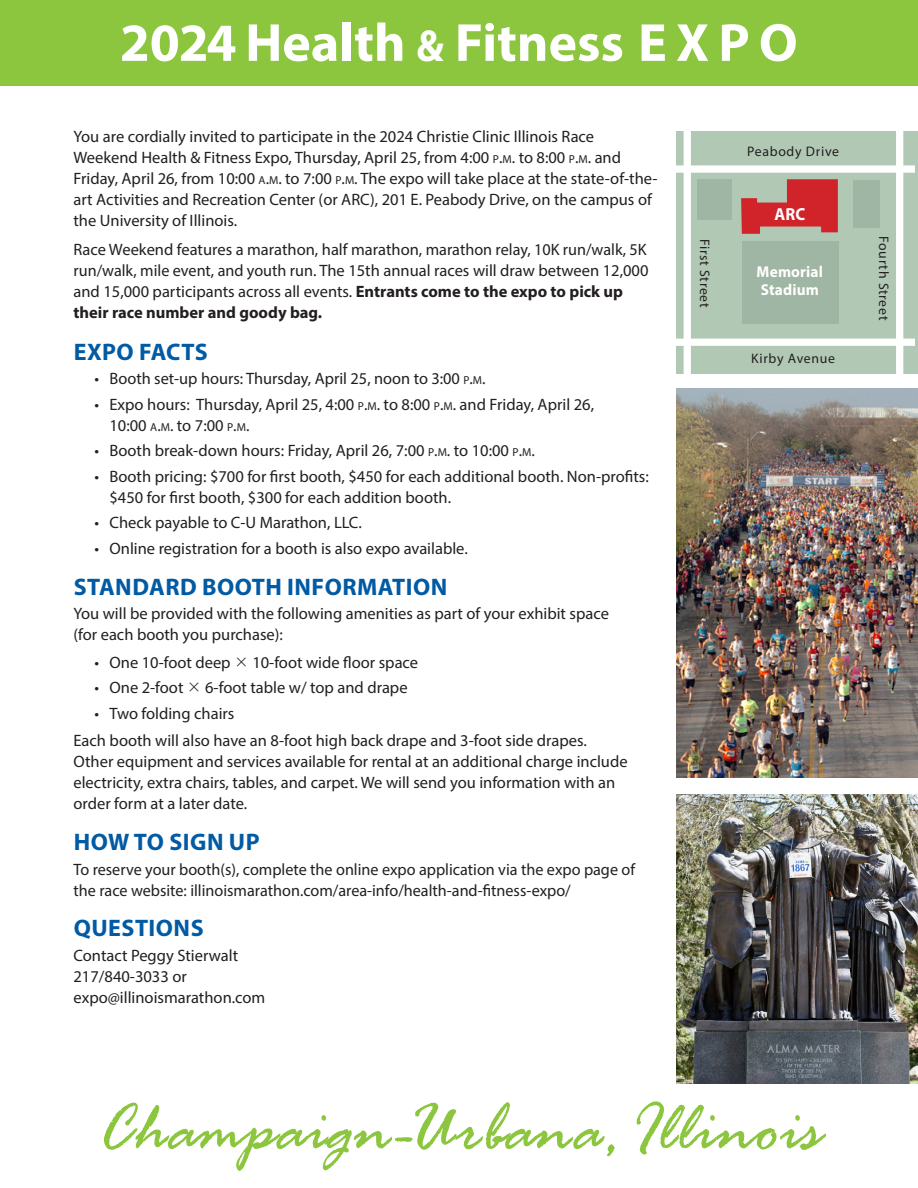
<style>
.page{position:relative;width:918px;height:1188px;background:#fff}
.page>*{position:absolute;margin:0;border:0;box-sizing:border-box;transform-origin:0 0}
.t1{font:72px "Rage D";color:#8bc63e}
.t2{font:700 54px "Myriad Pro";color:#fff}
.Hd1{font:700 24px "Myriad Pro";letter-spacing:.02em;color:#015aa4}
.t3{font:700 17.4px "Myriad Pro";color:#fff;scale:.95 1}
.tx{font:16.5px/21px "Myriad Pro";color:#231f20}
.bl{font:16.5px/21px "Myriad Pro";color:#231f20}
.t4{font:700 15.75px/18px "Myriad Pro";letter-spacing:.01em;color:#fff}
.bl-2{font:13.8px "Myriad Pro";letter-spacing:.05em;color:#231f20}
.s1{font-size:45px}
.s2{font-size:11.55px}
.s3{font-style:inherit}
.s4{font-weight:700}
</style>
<div class="page">
<img style="left:677px;top:795px;width:241px;height:289px">
<div style="left:0;top:0;width:918px;height:86px;background:#8bc63e"></div>
<div style="left:677px;top:131px;width:241px;height:243px;background:#b1c9b4"></div>
<div style="left:684px;top:131px;width:7px;height:247px;background:#fff"></div>
<div style="left:896px;top:127px;width:7px;height:251px;background:#fff"></div>
<div style="left:672px;top:165px;width:243px;height:8px;background:#fff"></div>
<div style="left:672px;top:339px;width:243px;height:7px;background:#fff"></div>
<svg style="left:741px;top:179px;width:97px;height:55px"></svg>
<div style="left:743px;top:241px;width:96px;height:83px;background:#a0b6a4"></div>
<div style="left:854px;top:181px;width:26px;height:47px;background:#a0b6a4"></div>
<div style="left:697px;top:179px;width:35px;height:40px;background:#a0b6a4"></div>
<img style="left:677px;top:389px;width:241px;height:388px">
<p class="t2" style="left:120px;top:7px;width:679px">2024 Health <span class="s1">&amp;</span> Fitness E X P O</p>
<p class="tx" style="left:74px;top:126px;width:586px">You are cordially invited to participate in the 2024 Christie Clinic Illinois Race Weekend Health &amp; Fitness Expo, Thursday, April 25, from 4:00 <span class="s2">P</span><span class="s3">.</span><span class="s2">M</span><span class="s3">.</span> to 8:00 <span class="s2">P</span><span class="s3">.</span><span class="s2">M</span><span class="s3">.</span> and Friday, April 26, from 10:00 <span class="s2">A</span><span class="s3">.</span><span class="s2">M</span><span class="s3">.</span> to 7:00 <span class="s2">P</span><span class="s3">.</span><span class="s2">M</span>. The expo will take place at the state-of-the&shy;art Activities and Recreation Center (or ARC), 201 E. Peabody Drive, on the campus of the University of Illinois.</p>
<p class="tx" style="left:74px;top:239px;width:577px">Race Weekend features a marathon, half marathon, marathon relay, 10K run/walk, 5K run/walk, mile event, and youth run. The 15th annual races will draw between 12,000 and 15,000 participants across all events. <span class="s4">Entrants come to the expo to pick up their race number and goody bag.</span></p>
<p class="Hd1" style="left:74px;top:336px;width:136px">EXPO FACTS</p>
<p class="bl" style="left:95px;top:368px;width:392px">• Booth set-up hours: Thursday, April 25, noon to 3:00 <span class="s2">P</span><span class="s3">.</span><span class="s2">M</span><span class="s3">.</span></p>
<p class="bl" style="left:110px;top:394px;width:486px;text-indent:-15px">• Expo hours: Thursday, April 25, 4:00 <span class="s2">P</span><span class="s3">.</span><span class="s2">M</span><span class="s3">.</span> to 8:00 <span class="s2">P</span><span class="s3">.</span><span class="s2">M</span><span class="s3">.</span> and Friday, April 26,<br>10:00 <span class="s2">A</span><span class="s3">.</span><span class="s2">M</span><span class="s3">.</span> to 7:00 <span class="s2">P</span><span class="s3">.</span><span class="s2">M</span><span class="s3">.</span></p>
<p class="bl" style="left:95px;top:440px;width:442px">• Booth break-down hours: Friday, April 26, 7:00 <span class="s2">P</span><span class="s3">.</span><span class="s2">M</span><span class="s3">.</span> to 10:00 <span class="s2">P</span><span class="s3">.</span><span class="s2">M</span><span class="s3">.</span></p>
<p class="bl" style="left:110px;top:466px;width:541px;text-indent:-15px">• Booth pricing: $700 for first booth, $450 for each additional booth. Non-profits: $450 for first booth, $300 for each addition booth.</p>
<p class="bl" style="left:95px;top:512px;width:269px">• Check payable to C-U Marathon, LLC.</p>
<p class="bl" style="left:95px;top:538px;width:375px">• Online registration for a booth is also expo available.</p>
<p class="Hd1" style="left:74px;top:571px;width:375px">STANDARD BOOTH INFORMATION</p>
<p class="tx" style="left:74px;top:603px;width:537px">You will be provided with the following amenities as part of your exhibit space (for each booth you purchase):</p>
<p class="bl" style="left:95px;top:652px;width:138px">• One 10-foot deep</p>
<p class="bl" style="left:252px;top:652px;width:167px">10-foot wide floor space</p>
<p class="bl" style="left:95px;top:677px;width:91px">• One 2-foot</p>
<p class="bl" style="left:205px;top:677px;width:204px">6-foot table w/ top and drape</p>
<p class="bl" style="left:95px;top:703px;width:141px">• Two folding chairs</p>
<p class="tx" style="left:74px;top:730px;width:556px">Each booth will also have an 8-foot high back drape and 3-foot side drapes.<br>Other equipment and services available for rental at an additional charge include electricity, extra chairs, tables, and carpet. We will send you information with an order form at a later date.</p>
<p class="Hd1" style="left:74px;top:826px;width:187px">HOW TO SIGN UP</p>
<p class="tx" style="left:74px;top:859px;width:563px">To reserve your booth(s), complete the online expo application via the expo page of the race website: illinoismarathon.com/area-info/health-and-fitness-expo/</p>
<p class="Hd1" style="left:74px;top:913px;width:131px">QUESTIONS</p>
<p class="tx" style="left:74px;top:945px;width:166px">Contact Peggy Stierwalt</p>
<p class="tx" style="left:74px;top:966px;width:115px">217/840-3033 or</p>
<p class="tx" style="left:74px;top:987px;width:193px">expo@illinoismarathon.com</p>
<p class="bl-2" style="left:747px;top:143px;width:94px">Peabody Drive</p>
<p class="t3" style="left:774px;top:203px;width:34px">ARC</p>
<p class="bl-2" style="left:713px;top:239px;width:70px;rotate:90deg">First Street</p>
<p class="bl-2" style="left:892px;top:236px;width:85px;rotate:90deg">Fourth Street</p>
<p class="t4" style="left:757px;top:263px;width:68px">Memorial<br>Stadium</p>
<p class="bl-2" style="left:751px;top:350px;width:86px">Kirby Avenue</p>
<p class="t1" style="left:97px;top:1090px;width:726px">Champaign-Urbana,Illinois</p>
</div>
